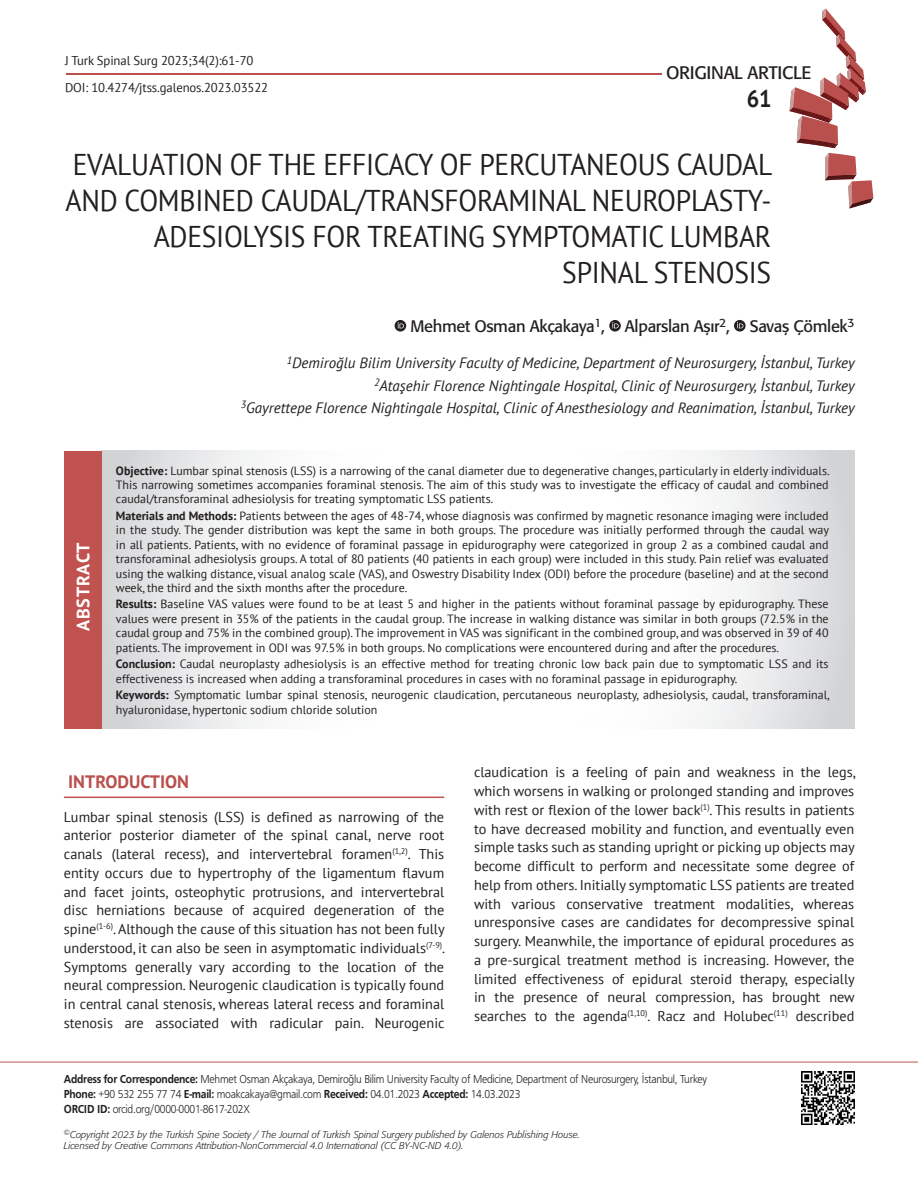
<style>
.page{position:relative;width:918px;height:1188px;background:#fff}
.page>*{position:absolute;margin:0;border:0;box-sizing:border-box;transform-origin:0 0}
._1__BASLIK{font:30px/36px "PT Sans";letter-spacing:-.01em;color:#231f20;text-align:right;scale:.92 1}
.t1{font:700 24px "PT Sans";color:#231f20;scale:.92 1}
.t2{font:18px "Formata Tr";letter-spacing:-.015em;color:#231f20}
.ANA_BASLIK{font:700 18px "PT Sans";color:#b9504e}
.ABSTRACT_BASLIK{font:700 18px "PT Sans";letter-spacing:.05em;color:#fff}
.YAZARLAR{font:16.5px "Formata Tr";letter-spacing:-.02em;color:#231f20}
.KURUMLAR{font:italic 15px "PT Sans";color:#231f20}
.YAZI{font:14.25px/18.8px "PT Sans";color:#231f20;text-align:justify}
.DOİ{font:12.75px "PT Sans";letter-spacing:-.01em;color:#231f20}
.SAYFA_NO-C{font:12.75px "PT Sans";letter-spacing:-.01em;color:#231f20}
.OZET{font:12px/14.4px "PT Sans";color:#231f20;text-align:justify}
.ADRES{font:12px "Frugal Normal Tr";letter-spacing:-.025em;color:#231f20;scale:.9 1}
.t3{font:9.75px/11.2px "Formata Light Ita Tr";color:#231f20}
.s1{font-weight:700}
.s2{font-family:"Frugal Bold Tr"}
</style>
<div class="page">
<hr style="left:66px;top:73px;width:595px;height:1px;background:#b9504e">
<svg style="left:790px;top:8px;width:83px;height:200px"></svg>
<svg style="left:395px;top:320px;width:11px;height:12px"></svg>
<svg style="left:398px;top:322px;width:6px;height:6px"></svg>
<svg style="left:609px;top:320px;width:12px;height:12px"></svg>
<svg style="left:612px;top:322px;width:7px;height:6px"></svg>
<svg style="left:734px;top:320px;width:12px;height:12px"></svg>
<svg style="left:737px;top:322px;width:6px;height:6px"></svg>
<svg style="left:101px;top:451px;width:753px;height:277px"></svg>
<hr style="left:0;top:1062px;width:918px;height:1px;background:#b9504e">
<hr style="left:64px;top:797px;width:380px;height:1px;background:#c0524f">
<img style="left:801px;top:1071px;width:53px;height:53px">
<div style="left:64px;top:451px;width:37px;height:277px;background:#c0524f"></div>
<p class="SAYFA_NO-C" style="left:65px;top:52px;width:190px">J Turk Spinal Surg 2023;34(2):61-70</p>
<p class="DOİ" style="left:65px;top:79px;width:205px">DOI: 10.4274/jtss.galenos.2023.03522</p>
<h3 class="t2" style="left:666px;top:62px;width:147px">ORIGINAL ARTICLE</h3>
<h2 class="t1" style="left:747px;top:83px;width:28px">61</h2>
<p class="_1__BASLIK" style="left:66px;top:146px;width:770px">EVALUATION OF THE EFFICACY OF PERCUTANEOUS CAUDAL AND COMBINED CAUDAL/TRANSFORAMINAL NEUROPLASTY-ADESIOLYSIS FOR TREATING SYMPTOMATIC LUMBAR SPINAL STENOSIS</p>
<p class="YAZARLAR" style="left:410px;top:316px;width:446px">Mehmet Osman Akçakaya<sup>1</sup>, Alparslan Aşır<sup>2</sup>, Savaş Çömlek<sup>3</sup></p>
<p class="KURUMLAR" style="left:287px;top:353px;width:569px"><sup>1</sup>Demiroğlu Bilim University Faculty of Medicine, Department of Neurosurgery, İstanbul, Turkey</p>
<p class="KURUMLAR" style="left:374px;top:376px;width:482px"><sup>2</sup>Ataşehir Florence Nightingale Hospital, Clinic of Neurosurgery, İstanbul, Turkey</p>
<p class="KURUMLAR" style="left:241px;top:398px;width:615px"><sup>3</sup>Gayrettepe Florence Nightingale Hospital, Clinic of Anesthesiology and Reanimation, İstanbul, Turkey</p>
<p class="ABSTRACT_BASLIK" style="left:71px;top:631px;width:90px;rotate:-90deg">ABSTRACT</p>
<p class="OZET" style="left:116px;top:463px;width:715px"><span class="s1">Objective:</span> Lumbar spinal stenosis (LSS) is a narrowing of the canal diameter due to degenerative changes, particularly in elderly individuals.<br>This narrowing sometimes accompanies foraminal stenosis. The aim of this study was to investigate the efficacy of caudal and combined caudal/transforaminal adhesiolysis for treating symptomatic LSS patients.</p>
<p class="OZET" style="left:116px;top:508px;width:715px"><span class="s1">Materials and Methods:</span> Patients between the ages of 48-74, whose diagnosis was confirmed by magnetic resonance imaging were included in the study. The gender distribution was kept the same in both groups. The procedure was initially performed through the caudal way in all patients. Patients, with no evidence of foraminal passage in epidurography were categorized in group 2 as a combined caudal and transforaminal adhesiolysis groups. A total of 80 patients (40 patients in each group) were included in this study. Pain relief was evaluated using the walking distance, visual analog scale (VAS), and Oswestry Disability Index (ODI) before the procedure (baseline) and at the second week, the third and the sixth months after the procedure.</p>
<p class="OZET" style="left:116px;top:597px;width:714px"><span class="s1">Results:</span> Baseline VAS values were found to be at least 5 and higher in the patients without foraminal passage by epidurography. These values were present in 35% of the patients in the caudal group. The increase in walking distance was similar in both groups (72.5% in the caudal group and 75% in the combined group). The improvement in VAS was significant in the combined group, and was observed in 39 of 40 patients. The improvement in ODI was 97.5% in both groups. No complications were encountered during and after the procedures.</p>
<p class="OZET" style="left:116px;top:657px;width:714px"><span class="s1">Conclusion:</span> Caudal neuroplasty adhesiolysis is an effective method for treating chronic low back pain due to symptomatic LSS and its effectiveness is increased when adding a transforaminal procedures in cases with no foraminal passage in epidurography.</p>
<p class="OZET" style="left:116px;top:687px;width:715px"><span class="s1">Keywords:</span> Symptomatic lumbar spinal stenosis, neurogenic claudication, percutaneous neuroplasty, adhesiolysis, caudal, transforaminal, hyaluronidase, hypertonic sodium chloride solution</p>
<p class="ANA_BASLIK" style="left:68px;top:770px;width:122px">INTRODUCTION</p>
<p class="YAZI" style="left:64px;top:807px;width:383px">Lumbar spinal stenosis (LSS) is defined as narrowing of the anterior posterior diameter of the spinal canal, nerve root canals (lateral recess), and intervertebral foramen<sup>(1,2)</sup>. This entity occurs due to hypertrophy of the ligamentum flavum and facet joints, osteophytic protrusions, and intervertebral disc herniations because of acquired degeneration of the spine<sup>(1-6)</sup>. Although the cause of this situation has not been fully understood, it can also be seen in asymptomatic individuals<sup>(7-9)</sup>.<br>Symptoms generally vary according to the location of the neural compression. Neurogenic claudication is typically found in central canal stenosis, whereas lateral recess and foraminal stenosis are associated with radicular pain. Neurogenic</p>
<p class="YAZI" style="left:474px;top:763px;width:383px">claudication is a feeling of pain and weakness in the legs, which worsens in walking or prolonged standing and improves with rest or flexion of the lower back<sup>(1)</sup>. This results in patients to have decreased mobility and function, and eventually even simple tasks such as standing upright or picking up objects may become difficult to perform and necessitate some degree of help from others. Initially symptomatic LSS patients are treated with various conservative treatment modalities, whereas unresponsive cases are candidates for decompressive spinal surgery. Meanwhile, the importance of epidural procedures as a pre-surgical treatment method is increasing. However, the limited effectiveness of epidural steroid therapy, especially in the presence of neural compression, has brought new searches to the agenda<sup>(1,10)</sup>. Racz and Holubec<sup>(11)</sup> described</p>
<p class="ADRES" style="left:64px;top:1073px;width:716px"><span class="s2">Address for Correspondence:</span> Mehmet Osman Akçakaya, Demiroğlu Bilim University Faculty of Medicine, Department of Neurosurgery, İstanbul, Turkey</p>
<p class="ADRES" style="left:64px;top:1088px;width:509px"><span class="s2">Phone:</span> +90 532 255 77 74 <span class="s2">E-mail:</span> moakcakaya@gmail.com <span class="s2">Received:</span> 04.01.2023 <span class="s2">Accepted:</span> 14.03.2023</p>
<p class="ADRES" style="left:64px;top:1103px;width:208px"><span class="s2">ORCID ID:</span> orcid.org/0000-0001-8617-202X</p>
<p class="t3" style="left:64px;top:1129px;width:518px"><sup>©</sup>Copyright 2023 by the Turkish Spine Society / The Journal of Turkish Spinal Surgery published by Galenos Publishing House.<br>Licensed by Creative Commons Attribution-NonCommercial 4.0 International (CC BY-NC-ND 4.0).</p>
</div>
